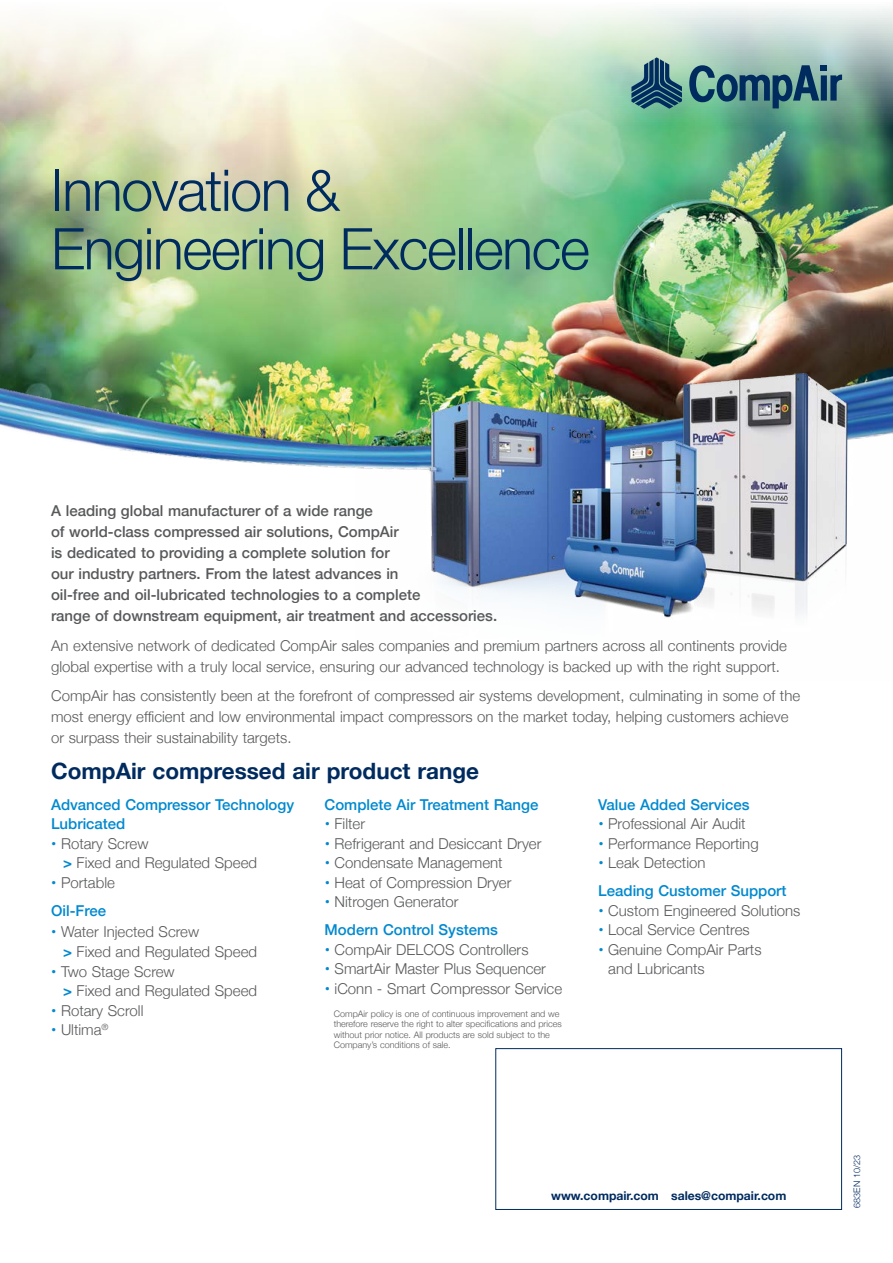
<style>
.page{position:relative;width:893px;height:1263px;background:#fff}
.page>*{position:absolute;margin:0;border:0;box-sizing:border-box;transform-origin:0 0}
.t1{font:300 57.45px/58.5px "Helvetica Neue";letter-spacing:-.025em;color:#002b5f}
.t2{font:700 22.5px "Helvetica Neue";color:#002b5f}
.t3{font:300 15px/19.5px "Helvetica Neue";color:#58595b}
.t4{font:500 15px/21px "Helvetica Neue";color:#58595b}
.t5{font:500 15px/28px "Helvetica Neue";color:#0089cf}
.t6{font:700 12.15px "Helvetica Neue";color:#002b5f}
.t7{font:300 9px/10.5px "Helvetica Neue";color:#58595b}
.t8{font:300 9px "Helvetica Neue";color:#002b5f}
.s1{font-weight:700;color:#0089cf}
.s2{font-weight:500;color:#0089cf}
.s3{font-weight:700}
.s4{font-weight:300;color:#58595b}
</style>
<div class="page">
<img style="left:0;top:8px;width:893px;height:247px">
<img style="left:0;top:255px;width:893px;height:213px">
<img style="left:355px;top:325px;width:538px;height:293px">
<svg style="left:495px;top:1048px;width:347px;height:162px"></svg>
<svg style="left:689px;top:65px;width:153px;height:43px;background:#508187"></svg>
<svg style="left:631px;top:57px;width:51px;height:52px;background:#4d7b88"></svg>
<h1 class="t1" style="left:51px;top:157px;width:540px">Innovation &amp;<br>Engineering Excellence</h1>
<p class="t4" style="left:51px;top:499px;width:448px">A leading global manufacturer of a wide range<br>of world-class compressed air solutions, CompAir<br>is dedicated to providing a complete solution for<br>our industry partners. From the latest advances in<br>oil-free and oil-lubricated technologies to a complete<br>range of downstream equipment, air treatment and accessories.</p>
<p class="t3" style="left:51px;top:634px;width:737px;line-height:21px">An extensive network of dedicated CompAir sales companies and premium partners across all continents provide global expertise with a truly local service, ensuring our advanced technology is backed up with the right support.</p>
<p class="t3" style="left:51px;top:684px;width:751px;line-height:21px">CompAir has consistently been at the forefront of compressed air systems development, culminating in some of the most energy efficient and low environmental impact compressors on the market today, helping customers achieve or surpass their sustainability targets.</p>
<h2 class="t2" style="left:51px;top:753px;width:429px">CompAir compressed air product range</h2>
<p class="t5" style="left:51px;top:793px;width:245px;line-height:19.5px">Advanced Compressor Technology<br>Lubricated</p>
<p class="t3" style="left:63px;top:833px;width:196px;text-indent:-12px"><span class="s1">•</span> Rotary Screw<br><span class="s1">&gt;</span> Fixed and Regulated Speed</p>
<p class="t3" style="left:51px;top:867px;width:65px;line-height:28px"><span class="s1">•</span> Portable<br><span class="s2">Oil-Free</span></p>
<p class="t3" style="left:63px;top:921px;width:196px;text-indent:-12px"><span class="s1">•</span> Water Injected Screw<br><span class="s1">&gt;</span> Fixed and Regulated Speed</p>
<p class="t3" style="left:63px;top:960px;width:196px;text-indent:-12px"><span class="s1">•</span> Two Stage Screw<br><span class="s1">&gt;</span> Fixed and Regulated Speed</p>
<p class="t3" style="left:51px;top:999px;width:94px"><span class="s1">•</span> Rotary Scroll</p>
<p class="t3" style="left:51px;top:1019px;width:59px"><span class="s1">•</span> Ultima<sup>®</sup></p>
<p class="t5" style="left:325px;top:789px;width:215px">Complete Air Treatment Range</p>
<p class="t3" style="left:325px;top:813px;width:42px"><span class="s1">•</span> Filter</p>
<p class="t3" style="left:325px;top:833px;width:218px"><span class="s1">•</span> Refrigerant and Desiccant Dryer</p>
<p class="t3" style="left:325px;top:852px;width:179px"><span class="s1">•</span> Condensate Management</p>
<p class="t3" style="left:325px;top:872px;width:188px"><span class="s1">•</span> Heat of Compression Dryer</p>
<p class="t5" style="left:325px;top:887px;width:175px"><span class="s3">•</span> <span class="s4">Nitrogen Generator<br></span>Modern Control Systems</p>
<p class="t3" style="left:325px;top:939px;width:205px"><span class="s1">•</span> CompAir DELCOS Controllers</p>
<p class="t3" style="left:325px;top:958px;width:223px"><span class="s1">•</span> SmartAir Master Plus Sequencer</p>
<p class="t3" style="left:325px;top:978px;width:239px"><span class="s1">•</span> iConn - Smart Compressor Service</p>
<p class="t7" style="left:334px;top:1007px;width:229px">CompAir policy is one of continuous improvement and we therefore reserve the right to alter specifications and prices without prior notice. All products are sold subject to the Company’s conditions of sale.</p>
<p class="t5" style="left:598px;top:789px;width:153px">Value Added Services</p>
<p class="t3" style="left:598px;top:813px;width:149px"><span class="s1">•</span> Professional Air Audit</p>
<p class="t3" style="left:598px;top:833px;width:162px"><span class="s1">•</span> Performance Reporting</p>
<p class="t5" style="left:598px;top:848px;width:190px"><span class="s3">•</span> <span class="s4">Leak Detection<br></span>Leading Customer Support</p>
<p class="t3" style="left:598px;top:900px;width:204px"><span class="s1">•</span> Custom Engineered Solutions</p>
<p class="t3" style="left:598px;top:919px;width:153px"><span class="s1">•</span> Local Service Centres</p>
<p class="t3" style="left:608px;top:939px;width:155px;text-indent:-10px"><span class="s1">•</span> Genuine CompAir Parts and Lubricants</p>
<p class="t6" style="left:551px;top:1186px;width:237px">www.compair.com sales@compair.com</p>
<p class="t8" style="left:850px;top:1207px;width:54px;rotate:-90deg">683EN 10/23</p>
</div>
